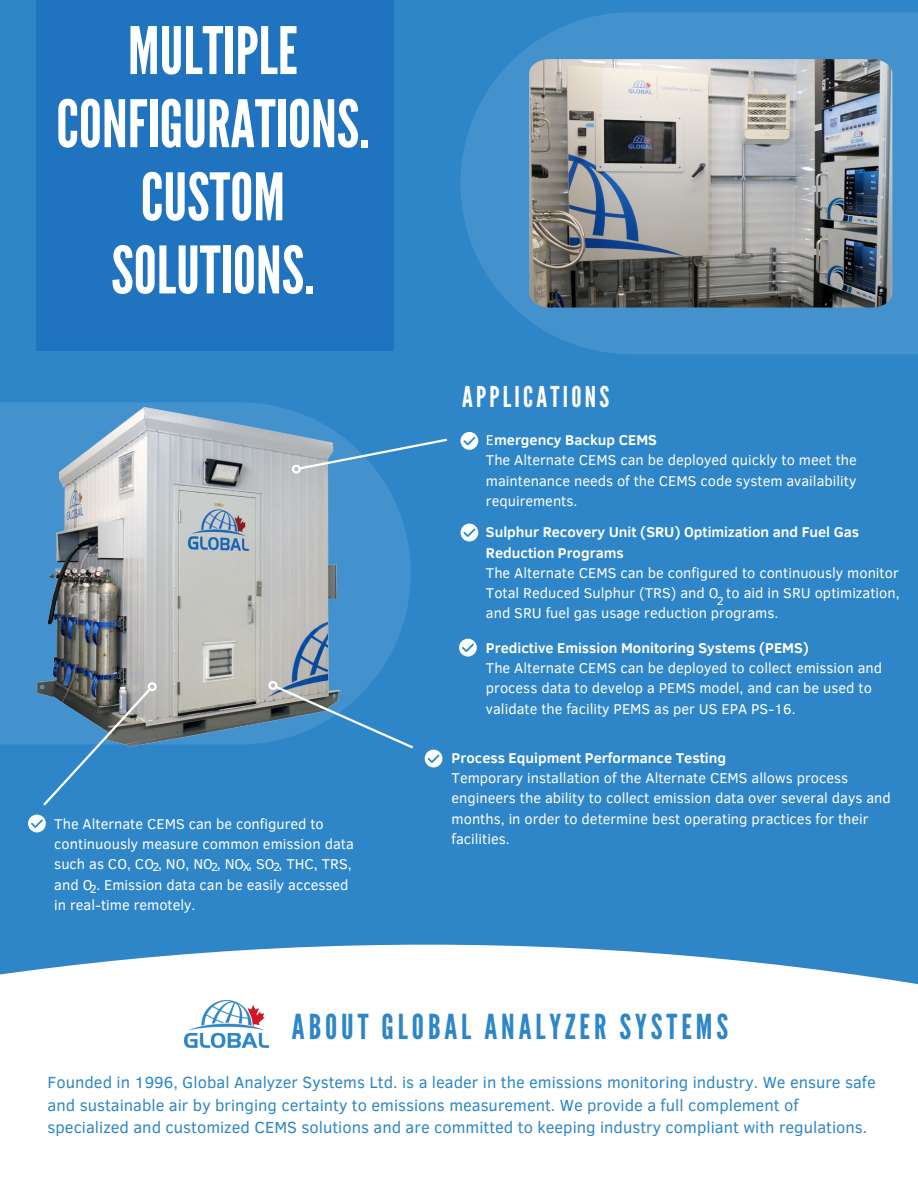
<style>
.page{position:relative;width:918px;height:1188px;background:#2e86c8}
.page>*{position:absolute;margin:0;border:0;box-sizing:border-box;transform-origin:0 0}
.t1{font:65.25px/73.2px "League Gothic";color:#fff;text-align:center}
.t2{font:34.35px "League Gothic";letter-spacing:.115em;color:#2c86c8}
.t3{font:28.65px "League Gothic";letter-spacing:.115em;color:#fff}
.t4{font:16.5px/22.5px "Clear Sans";color:#2c86c8}
.t5{font:14.55px/20.2px "Clear Sans";color:#fff}
.t6{font:700 14.55px/20.2px "Clear Sans";color:#fff}
.t7{font:12px "Clear Sans";color:#fff}
.s1{font-weight:400}
</style>
<div class="page">
<div style="left:0;top:402px;width:411px;height:342px;background:#4392cd"></div>
<div style="left:36px;top:0;width:357px;height:351px;background:#2074bf"></div>
<div style="left:0;top:945px;width:918px;height:243px;background:#fff"></div>
<svg style="left:461px;top:524px;width:17px;height:17px"></svg>
<svg style="left:28px;top:815px;width:18px;height:17px"></svg>
<svg style="left:459px;top:639px;width:18px;height:18px"></svg>
<svg style="left:461px;top:432px;width:17px;height:18px"></svg>
<img style="left:184px;top:1000px;width:85px;height:47px">
<img style="left:37px;top:402px;width:374px;height:342px">
<svg style="left:266px;top:678px;width:147px;height:71px"></svg>
<svg style="left:41px;top:679px;width:119px;height:127px"></svg>
<svg style="left:298px;top:437px;width:149px;height:34px"></svg>
<div style="left:292px;top:464px;width:9px;height:10px;border:2px solid #fff;border-radius:3px"></div>
<svg style="left:460px;top:12px;width:458px;height:342px;fill:#4392cd"></svg>
<svg style="left:425px;top:750px;width:17px;height:17px"></svg>
<img style="left:529px;top:59px;width:363px;height:249px">
<h1 class="t1" style="left:56px;top:16px;width:315px">MULTIPLE<br>CONFIGURATIONS.<br>CUSTOM<br>SOLUTIONS.</h1>
<p class="t5" style="left:54px;top:813px;width:301px">The Alternate CEMS can be configured to continuously measure common emission data such as CO, CO , NO, NO , NO , SO , THC, TRS, and O . Emission data can be easily accessed in real-time remotely.</p>
<p class="t7" style="left:153px;top:858px;width:8px">2</p>
<p class="t7" style="left:211px;top:858px;width:8px">2</p>
<p class="t7" style="left:243px;top:858px;width:9px">X</p>
<p class="t7" style="left:273px;top:858px;width:8px">2</p>
<p class="t7" style="left:90px;top:880px;width:8px">2</p>
<p class="t3" style="left:462px;top:380px;width:149px">APPLICATIONS</p>
<h3 class="t6" style="left:486px;top:429px;width:173px"><span class="s1">E</span>mergency Backup CEMS</h3>
<p class="t5" style="left:486px;top:450px;width:372px;text-align:justify">The Alternate CEMS can be deployed quickly to meet the maintenance needs of the CEMS code system availability requirements.</p>
<p class="t6" style="left:486px;top:521px;width:375px">Sulphur Recovery Unit (SRU) Optimization and Fuel Gas<br>Reduction Programs</p>
<p class="t5" style="left:486px;top:562px;width:414px">The Alternate CEMS can be configured to continuously monitor<br>Total Reduced Sulphur (TRS) and O</p>
<p class="t5" style="left:486px;top:582px;width:415px;text-indent:240px">to aid in SRU optimization, and SRU fuel gas usage reduction programs.</p>
<p class="t7" style="left:717px;top:592px;width:8px">2</p>
<p class="t6" style="left:486px;top:637px;width:324px">Predictive Emission Monitoring Systems (PEMS)</p>
<p class="t5" style="left:486px;top:657px;width:398px">The Alternate CEMS can be deployed to collect emission and process data to develop a PEMS model, and can be used to validate the facility PEMS as per US EPA PS-16.</p>
<p class="t6" style="left:452px;top:747px;width:276px">Process Equipment Performance Testing</p>
<p class="t5" style="left:452px;top:767px;width:441px">Temporary installation of the Alternate CEMS allows process engineers the ability to collect emission data over several days and months, in order to determine best operating practices for their facilities.</p>
<p class="t2" style="left:292px;top:1006px;width:438px">ABOUT GLOBAL ANALYZER SYSTEMS</p>
<p class="t4" style="left:48px;top:1070px;width:830px">Founded in 1996, Global Analyzer Systems Ltd. is a leader in the emissions monitoring industry. We ensure safe and sustainable air by bringing certainty to emissions measurement. We provide a full complement of specialized and customized CEMS solutions and are committed to keeping industry compliant with regulations.</p>
</div>
